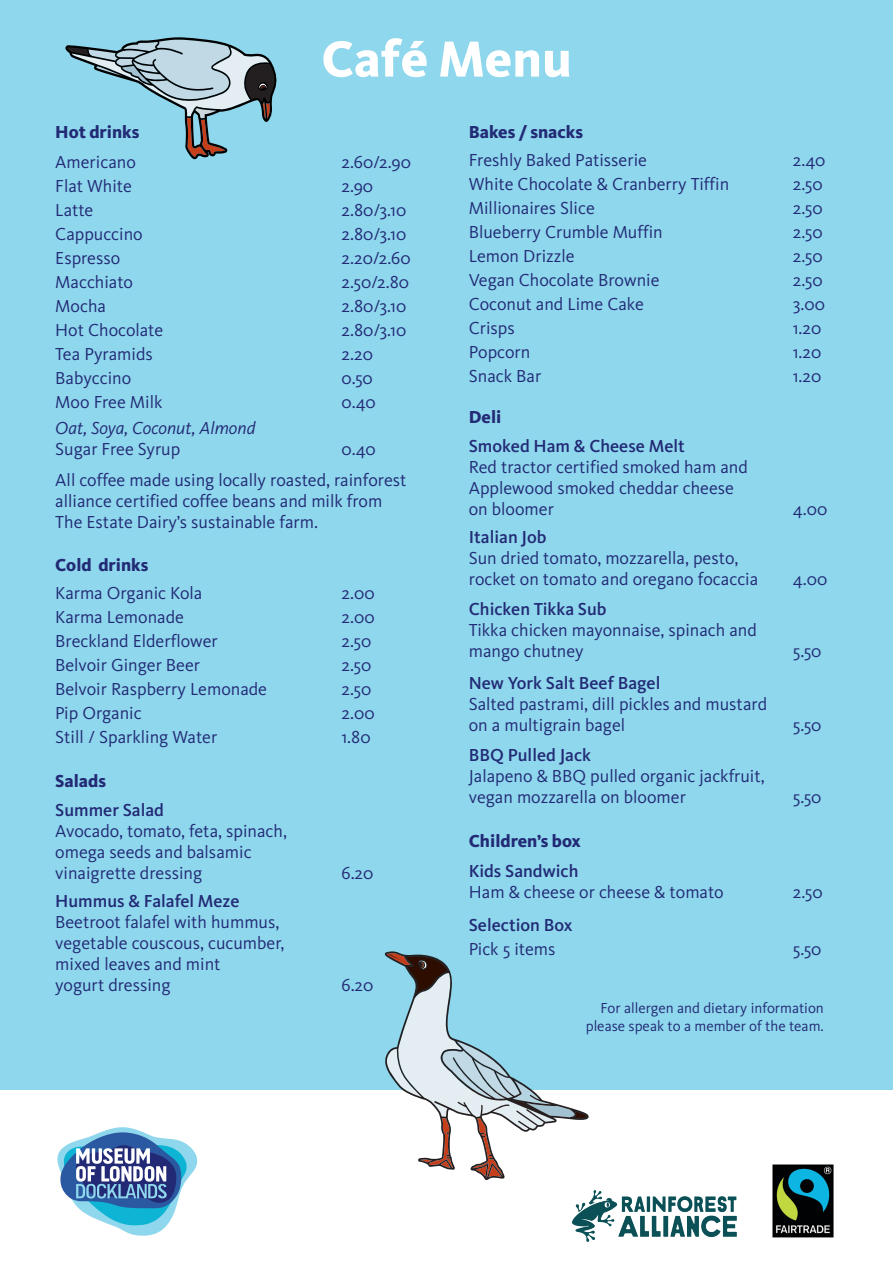
<style>
.page{position:relative;width:893px;height:1263px;background:#fff}
.page>*{position:absolute;margin:0;border:0;box-sizing:border-box;transform-origin:0 0}
.t1{font:800 52.5px "Kievit";color:#fff}
.t2{font:18px/21px "Kievit";color:#222a75}
.t3{font:500 18px "Kievit";color:#222a75}
.t4{font:800 18px "Kievit";color:#222a75}
.t5{font:italic 18px "Kievit";color:#222a75}
.t6{font:15px/18px "Kievit";color:#222a75;text-align:right}
</style>
<div class="page">
<img style="left:772px;top:1164px;width:62px;height:74px">
<img style="left:572px;top:1190px;width:164px;height:51px">
<div style="left:0;top:0;width:893px;height:1089px;background:#8fd7ed"></div>
<svg style="left:57px;top:1127px;width:140px;height:109px"></svg>
<svg style="left:65px;top:37px;width:212px;height:122px"></svg>
<svg style="left:385px;top:951px;width:204px;height:229px"></svg>
<h1 class="t1" style="left:321px;top:28px;width:252px">Café Menu</h1>
<p class="t4" style="left:55px;top:121px;width:86px">Hot drinks</p>
<p class="t2" style="left:55px;top:152px;width:82px">Americano</p>
<p class="t2" style="left:341px;top:152px;width:71px">2.60/2.90</p>
<p class="t2" style="left:55px;top:176px;width:78px">Flat White</p>
<p class="t2" style="left:341px;top:176px;width:33px">2.90</p>
<p class="t2" style="left:55px;top:200px;width:40px">Latte</p>
<p class="t2" style="left:341px;top:200px;width:66px">2.80/3.10</p>
<p class="t2" style="left:55px;top:224px;width:89px">Cappuccino</p>
<p class="t2" style="left:341px;top:224px;width:66px">2.80/3.10</p>
<p class="t2" style="left:55px;top:248px;width:67px">Espresso</p>
<p class="t2" style="left:341px;top:248px;width:71px">2.20/2.60</p>
<p class="t2" style="left:55px;top:272px;width:79px">Macchiato</p>
<p class="t2" style="left:341px;top:272px;width:69px">2.50/2.80</p>
<p class="t2" style="left:55px;top:296px;width:52px">Mocha</p>
<p class="t2" style="left:341px;top:296px;width:66px">2.80/3.10</p>
<p class="t2" style="left:55px;top:320px;width:110px">Hot Chocolate</p>
<p class="t2" style="left:341px;top:320px;width:66px">2.80/3.10</p>
<p class="t2" style="left:55px;top:344px;width:99px">Tea Pyramids</p>
<p class="t2" style="left:341px;top:344px;width:33px">2.20</p>
<p class="t2" style="left:55px;top:368px;width:77px">Babyccino</p>
<p class="t2" style="left:341px;top:368px;width:33px">0.50</p>
<p class="t2" style="left:55px;top:392px;width:109px">Moo Free Milk</p>
<p class="t2" style="left:341px;top:392px;width:36px">0.40</p>
<p class="t5" style="left:55px;top:417px;width:202px">Oat, Soya, Coconut, Almond</p>
<p class="t2" style="left:55px;top:439px;width:126px">Sugar Free Syrup</p>
<p class="t2" style="left:55px;top:434px;width:353px;line-height:30.6px;text-indent:286px">0.40<br>All coffee made using locally roasted, rainforest</p>
<p class="t2" style="left:55px;top:490px;width:329px">alliance certified coffee beans and milk from<br>The Estate Dairy’s sustainable farm.</p>
<p class="t4" style="left:55px;top:554px;width:95px">Cold drinks</p>
<p class="t2" style="left:55px;top:583px;width:149px">Karma Organic Kola</p>
<p class="t2" style="left:341px;top:583px;width:35px">2.00</p>
<p class="t2" style="left:55px;top:607px;width:130px">Karma Lemonade</p>
<p class="t2" style="left:341px;top:607px;width:35px">2.00</p>
<p class="t2" style="left:55px;top:631px;width:164px">Breckland Elderflower</p>
<p class="t2" style="left:341px;top:631px;width:31px">2.50</p>
<p class="t2" style="left:55px;top:655px;width:146px">Belvoir Ginger Beer</p>
<p class="t2" style="left:341px;top:655px;width:31px">2.50</p>
<p class="t2" style="left:55px;top:679px;width:213px">Belvoir Raspberry Lemonade</p>
<p class="t2" style="left:341px;top:679px;width:31px">2.50</p>
<p class="t2" style="left:55px;top:703px;width:88px">Pip Organic</p>
<p class="t2" style="left:341px;top:703px;width:35px">2.00</p>
<p class="t2" style="left:55px;top:727px;width:163px">Still / Sparkling Water</p>
<p class="t2" style="left:341px;top:727px;width:31px">1.80</p>
<p class="t4" style="left:55px;top:771px;width:52px">Salads</p>
<p class="t3" style="left:55px;top:799px;width:110px">Summer Salad</p>
<p class="t2" style="left:55px;top:821px;width:233px">Avocado, tomato, feta, spinach, omega seeds and balsamic vinaigrette dressing</p>
<p class="t2" style="left:341px;top:863px;width:34px">6.20</p>
<p class="t3" style="left:55px;top:891px;width:186px">Hummus &amp; Falafel Meze</p>
<p class="t2" style="left:55px;top:912px;width:231px">Beetroot falafel with hummus, vegetable couscous, cucumber, mixed leaves and mint<br>yogurt dressing</p>
<p class="t2" style="left:341px;top:975px;width:34px">6.20</p>
<p class="t4" style="left:469px;top:121px;width:116px">Bakes / snacks</p>
<p class="t2" style="left:469px;top:150px;width:180px">Freshly Baked Patisserie</p>
<p class="t2" style="left:793px;top:150px;width:34px">2.40</p>
<p class="t2" style="left:469px;top:174px;width:262px">White Chocolate &amp; Cranberry Tiffin</p>
<p class="t2" style="left:793px;top:174px;width:31px">2.50</p>
<p class="t2" style="left:469px;top:198px;width:128px">Millionaires Slice</p>
<p class="t2" style="left:793px;top:198px;width:31px">2.50</p>
<p class="t2" style="left:469px;top:222px;width:196px">Blueberry Crumble Muffin</p>
<p class="t2" style="left:793px;top:222px;width:31px">2.50</p>
<p class="t2" style="left:469px;top:246px;width:107px">Lemon Drizzle</p>
<p class="t2" style="left:793px;top:246px;width:31px">2.50</p>
<p class="t2" style="left:469px;top:270px;width:192px">Vegan Chocolate Brownie</p>
<p class="t2" style="left:793px;top:270px;width:31px">2.50</p>
<p class="t2" style="left:469px;top:294px;width:177px">Coconut and Lime Cake</p>
<p class="t2" style="left:793px;top:294px;width:34px">3.00</p>
<p class="t2" style="left:469px;top:318px;width:47px">Crisps</p>
<p class="t2" style="left:793px;top:318px;width:30px">1.20</p>
<p class="t2" style="left:469px;top:342px;width:63px">Popcorn</p>
<p class="t2" style="left:793px;top:342px;width:30px">1.20</p>
<p class="t2" style="left:469px;top:366px;width:74px">Snack Bar</p>
<p class="t2" style="left:793px;top:366px;width:30px">1.20</p>
<p class="t4" style="left:469px;top:407px;width:34px">Deli</p>
<p class="t3" style="left:469px;top:436px;width:217px">Smoked Ham &amp; Cheese Melt</p>
<p class="t2" style="left:469px;top:457px;width:281px">Red tractor certified smoked ham and<br>Applewood smoked cheddar cheese on bloomer</p>
<p class="t2" style="left:793px;top:499px;width:36px">4.00</p>
<p class="t3" style="left:469px;top:527px;width:79px">Italian Job</p>
<p class="t2" style="left:469px;top:548px;width:291px">Sun dried tomato, mozzarella, pesto, rocket on tomato and oregano focaccia</p>
<p class="t3" style="left:469px;top:599px;width:139px">Chicken Tikka Sub</p>
<p class="t2" style="left:469px;top:620px;width:290px">Tikka chicken mayonnaise, spinach and mango chutney</p>
<p class="t3" style="left:469px;top:673px;width:193px">New York Salt Beef Bagel</p>
<p class="t2" style="left:469px;top:694px;width:300px">Salted pastrami, dill pickles and mustard on a multigrain bagel</p>
<p class="t3" style="left:469px;top:745px;width:124px">BBQ Pulled Jack</p>
<p class="t2" style="left:469px;top:766px;width:297px">Jalapeno &amp; BBQ pulled organic jackfruit, vegan mozzarella on bloomer</p>
<p class="t2" style="left:793px;top:569px;width:36px">4.00</p>
<p class="t2" style="left:793px;top:641px;width:30px">5.50</p>
<p class="t2" style="left:793px;top:715px;width:30px">5.50</p>
<p class="t2" style="left:793px;top:787px;width:30px">5.50</p>
<p class="t4" style="left:469px;top:830px;width:114px">Children’s box</p>
<p class="t3" style="left:469px;top:861px;width:111px">Kids Sandwich</p>
<p class="t2" style="left:469px;top:882px;width:256px">Ham &amp; cheese or cheese &amp; tomato</p>
<p class="t2" style="left:793px;top:882px;width:31px">2.50</p>
<p class="t3" style="left:469px;top:915px;width:105px">Selection Box</p>
<p class="t2" style="left:469px;top:939px;width:88px">Pick 5 items</p>
<p class="t2" style="left:793px;top:939px;width:30px">5.50</p>
<p class="t6" style="left:586px;top:999px;width:240px">For allergen and dietary information please speak to a member of the team.</p>
</div>
